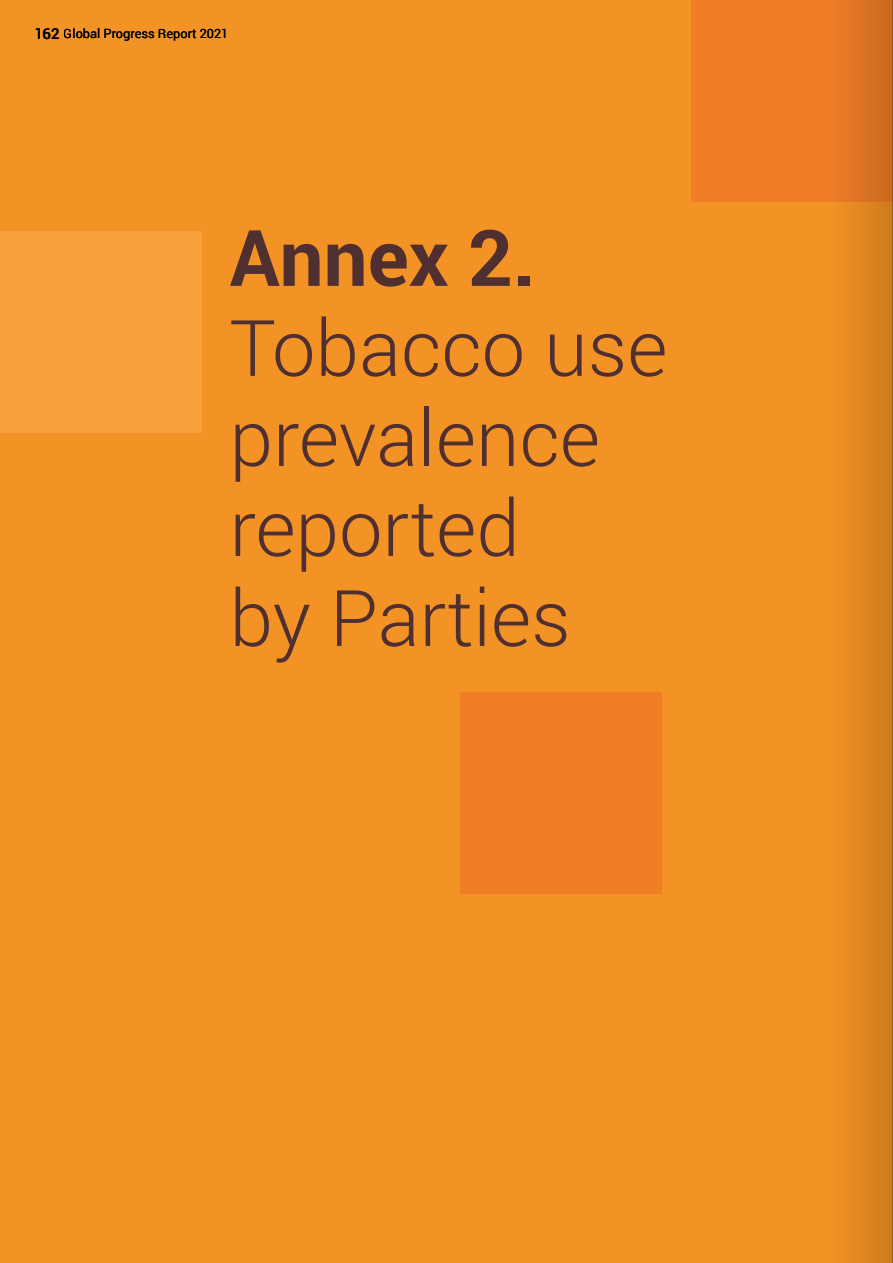
<style>
.page{position:relative;width:893px;height:1263px;background:#f39325}
.page>*{position:absolute;margin:0;border:0;box-sizing:border-box;transform-origin:0 0}
.t1{font:300 78px/90px "Roboto";color:#4f2f30}
.t2{font:700 78px "Roboto";color:#4f2f30}
.t3{font:500 15px "Roboto";color:#000}
.t4{font:12.75px "Roboto";color:#000}
</style>
<div class="page">
<div style="left:0;top:231px;width:201px;height:201px;background:#f59f3d"></div>
<div style="left:692px;top:0;width:201px;height:201px;background:#ef7e26"></div>
<div style="left:460px;top:692px;width:201px;height:202px;background:#ef7e26"></div>
<svg style="left:829px;top:0;width:64px;height:1263px"></svg>
<p class="t3" style="left:34px;top:23px;width:27px">162</p>
<p class="t4" style="left:64px;top:25px;width:166px">Global Progress Report 2021</p>
<p class="t2" style="left:230px;top:203px;width:307px">Annex 2.</p>
<p class="t1" style="left:230px;top:301px;width:439px">Tobacco use prevalence reported<br>by Parties</p>
</div>
